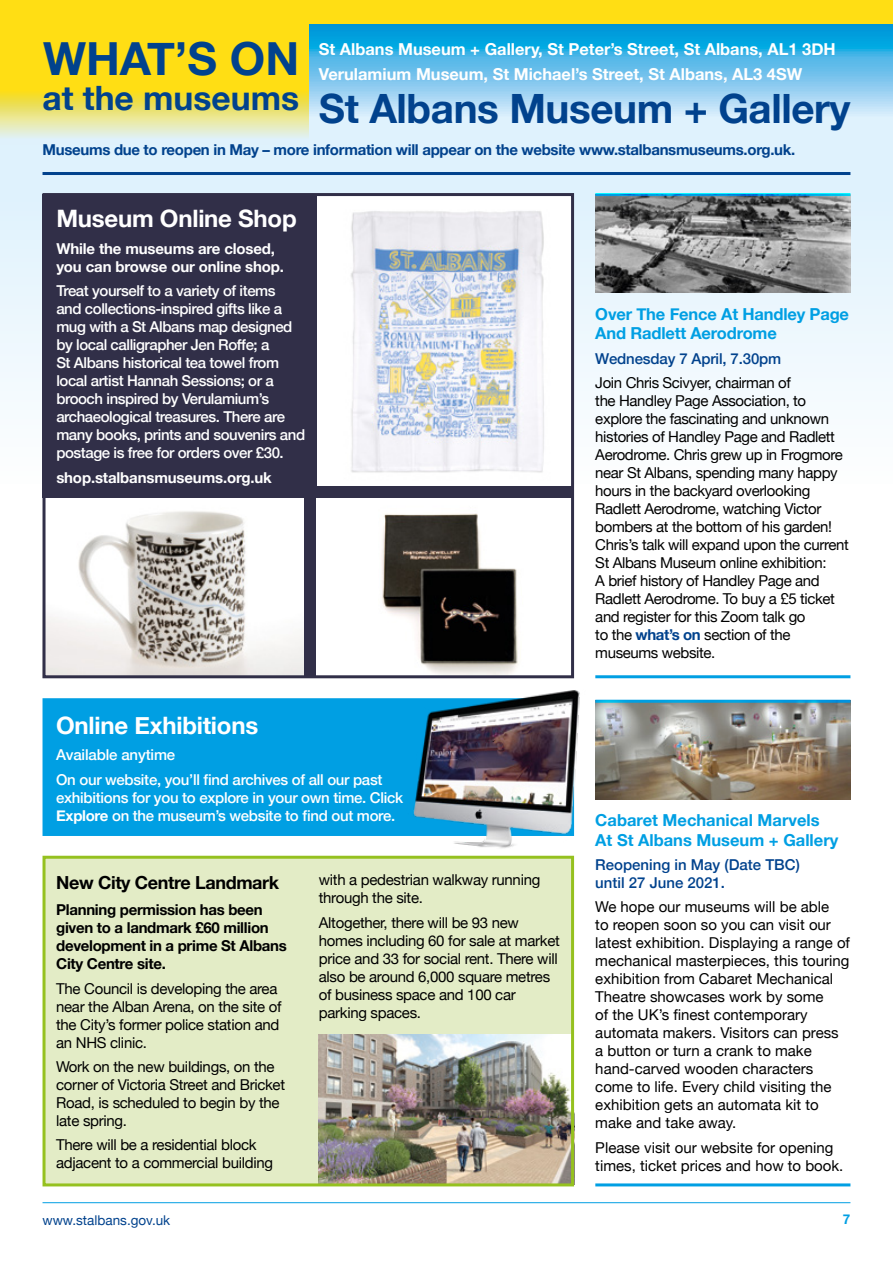
<style>
.page{position:relative;width:893px;height:1263px;background:#fff}
.page>*{position:absolute;margin:0;border:0;box-sizing:border-box;transform-origin:0 0}
.t1{font:700 45.6px "Helvetica Neue";color:#01428d}
.t2{font:700 40.35px "Helvetica Neue";letter-spacing:-.01em;color:#01428d}
.t3{font:700 33.6px "Helvetica Neue";color:#01428d}
.t4{font:700 24px "Helvetica Neue";letter-spacing:-.01em;color:#fff}
.t5{font:700 18px "Helvetica Neue";letter-spacing:-.02em;color:#000}
.t6{font:700 16.5px "Helvetica Neue";color:#fff}
.t7{font:700 16.5px/19.8px "Helvetica Neue";color:#009fe3}
.t8{font:15px/18px "Helvetica Neue";letter-spacing:-.02em;color:#000}
.t9{font:15px/18px "Helvetica Neue";color:#000}
.t10{font:500 15px/18px "Helvetica Neue";letter-spacing:-.03em;color:#fff}
.t11{font:700 15px/18px "Helvetica Neue";letter-spacing:-.02em;color:#000}
.t12{font:700 15px "Helvetica Neue";letter-spacing:-.02em;color:#01428d}
.t13{font:700 15px/18px "Helvetica Neue";letter-spacing:-.01em;color:#fff}
.t14{font:500 15px/18px "Helvetica Neue";color:#01428d}
.t15{font:500 15px "Helvetica Neue";letter-spacing:-.01em;color:#fff}
.t16{font:13.5px "Helvetica Neue";color:#01428d}
.t17{font:700 13.5px "Helvetica Neue";color:#009fe3}
.s1{font-weight:700}
.s2{font-weight:700;color:#01428d}
</style>
<div class="page">
<hr style="left:43px;top:1202px;width:807px;height:1px;background:#009fe3">
<div style="left:44px;top:857px;width:529px;height:328px;background:#e3ecc6"></div>
<svg style="left:0;top:23px;width:893px;height:172px;background:#a3d9f2"></svg>
<div style="left:0;top:20px;width:308px;height:62px;background:#ffde14"></div>
<svg style="left:0;top:82px;width:308px;height:63px;background:#ece581"></svg>
<div style="left:0;top:0;width:893px;height:23px;background:#ffde14"></div>
<div style="left:0;top:195px;width:893px;height:299px;background:linear-gradient(to bottom,#dbedf8,#feffff)"></div>
<hr style="left:43px;top:172px;width:807px;height:3px;background:#01428d">
<div style="left:43px;top:195px;width:531px;height:483px;background:#312f48"></div>
<img style="left:317px;top:197px;width:253px;height:288px">
<img style="left:47px;top:499px;width:256px;height:175px">
<img style="left:317px;top:499px;width:253px;height:175px">
<div style="left:43px;top:193px;width:531px;height:485px;border:3px solid #312f48"></div>
<div style="left:43px;top:698px;width:531px;height:138px;background:#009fe3;border:3px solid #009fe3"></div>
<hr style="left:595px;top:1183px;width:255px;height:3px;background:#009fe3">
<img style="left:595px;top:196px;width:255px;height:97px">
<hr style="left:595px;top:675px;width:255px;height:3px;background:#009fe3">
<hr style="left:595px;top:193px;width:255px;height:3px;background:#009fe3">
<img style="left:637px;top:703px;width:213px;height:96px">
<hr style="left:595px;top:700px;width:255px;height:3px;background:#009fe3">
<img style="left:353px;top:690px;width:284px;height:182px">
<img style="left:319px;top:1034px;width:251px;height:148px">
<div style="left:43px;top:856px;width:531px;height:330px;border:3px solid #95c11f"></div>
<p class="t1" style="left:43px;top:23px;width:258px">WHAT’S ON</p>
<p class="t6" style="left:319px;top:37px;width:518px">St Albans Museum + Gallery, St Peter’s Street, St Albans, AL1 3DH</p>
<p class="t6" style="left:319px;top:61px;width:485px">Verulamium Museum, St Michael’s Street, St Albans, AL3 4SW</p>
<p class="t2" style="left:319px;top:77px;width:533px">St Albans Museum + Gallery</p>
<p class="t12" style="left:43px;top:138px;width:754px">Museums due to reopen in May – more information will appear on the website www.stalbansmuseums.org.uk.</p>
<p class="t3" style="left:43px;top:71px;width:258px">at the museums</p>
<p class="t4" style="left:56px;top:200px;width:242px">Museum Online Shop</p>
<p class="t13" style="left:56px;top:240px;width:229px">While the museums are closed, you can browse our online shop.</p>
<p class="t10" style="left:56px;top:281px;width:250px">Treat yourself to a variety of items<br>and collections-inspired gifts like a mug with a St Albans map designed by local calligrapher Jen Roffe; a<br>St Albans historical tea towel from local artist Hannah Sessions; or a brooch inspired by Verulamium’s archaeological treasures. There are many books, prints and souvenirs and postage is free for orders over £30.</p>
<p class="t13" style="left:56px;top:469px;width:217px">shop.stalbansmuseums.org.uk</p>
<p class="t4" style="left:56px;top:706px;width:204px">Online Exhibitions</p>
<p class="t15" style="left:56px;top:743px;width:121px">Available anytime</p>
<p class="t10" style="left:56px;top:769px;width:349px">On our website, you’ll find archives of all our past exhibitions for you to explore in your own time. Click<br><span class="s1">Explore</span> on the museum’s website to find out more.</p>
<p class="t5" style="left:56px;top:868px;width:225px">New City Centre Landmark</p>
<p class="t11" style="left:56px;top:901px;width:232px">Planning permission has been given to a landmark £60 million development in a prime St Albans<br>City Centre site.</p>
<p class="t8" style="left:56px;top:980px;width:227px">The Council is developing the area near the Alban Arena, on the site of the City’s former police station and an NHS clinic.</p>
<p class="t8" style="left:56px;top:1058px;width:230px">Work on the new buildings, on the corner of Victoria Street and Bricket<br>Road, is scheduled to begin by the late spring.</p>
<p class="t8" style="left:56px;top:1137px;width:218px">There will be a residential block adjacent to a commercial building</p>
<p class="t8" style="left:319px;top:872px;width:223px">with a pedestrian walkway running through the site.</p>
<p class="t8" style="left:319px;top:914px;width:242px">Altogether, there will be 93 new homes including 60 for sale at market price and 33 for social rent. There will also be around 6,000 square metres of business space and 100 car parking spaces.</p>
<p class="t7" style="left:595px;top:304px;width:255px">Over The Fence At Handley Page<br>And Radlett Aerodrome</p>
<p class="t14" style="left:595px;top:348px;width:187px">Wednesday 7 April, 7.30pm</p>
<p class="t8" style="left:595px;top:375px;width:255px">Join Chris Scivyer, chairman of<br>the Handley Page Association, to explore the fascinating and unknown histories of Handley Page and Radlett Aerodrome. Chris grew up in Frogmore near St Albans, spending many happy hours in the backyard overlooking Radlett Aerodrome, watching Victor bombers at the bottom of his garden!<br>Chris’s talk will expand upon the current St Albans Museum online exhibition:<br>A brief history of Handley Page and Radlett Aerodrome. To buy a £5 ticket and register for this Zoom talk go<br>to the <span class="s2">what’s on</span> section of the museums website.</p>
<p class="t7" style="left:595px;top:810px;width:244px">Cabaret Mechanical Marvels<br>At St Albans Museum + Gallery</p>
<p class="t14" style="left:595px;top:854px;width:206px">Reopening in May (Date TBC) until 27 June 2021.</p>
<p class="t9" style="left:595px;top:899px;width:256px">We hope our museums will be able<br>to reopen soon so you can visit our latest exhibition. Displaying a range of mechanical masterpieces, this touring exhibition from Cabaret Mechanical Theatre showcases work by some<br>of the UK’s finest contemporary automata makers. Visitors can press a button or turn a crank to make hand-carved wooden characters come to life. Every child visiting the exhibition gets an automata kit to make and take away.</p>
<p class="t9" style="left:595px;top:1139px;width:250px">Please visit our website for opening times, ticket prices and how to book.</p>
<p class="t16" style="left:43px;top:1210px;width:129px">www.stalbans.gov.uk</p>
<p class="t17" style="left:843px;top:1209px;width:9px">7</p>
</div>
